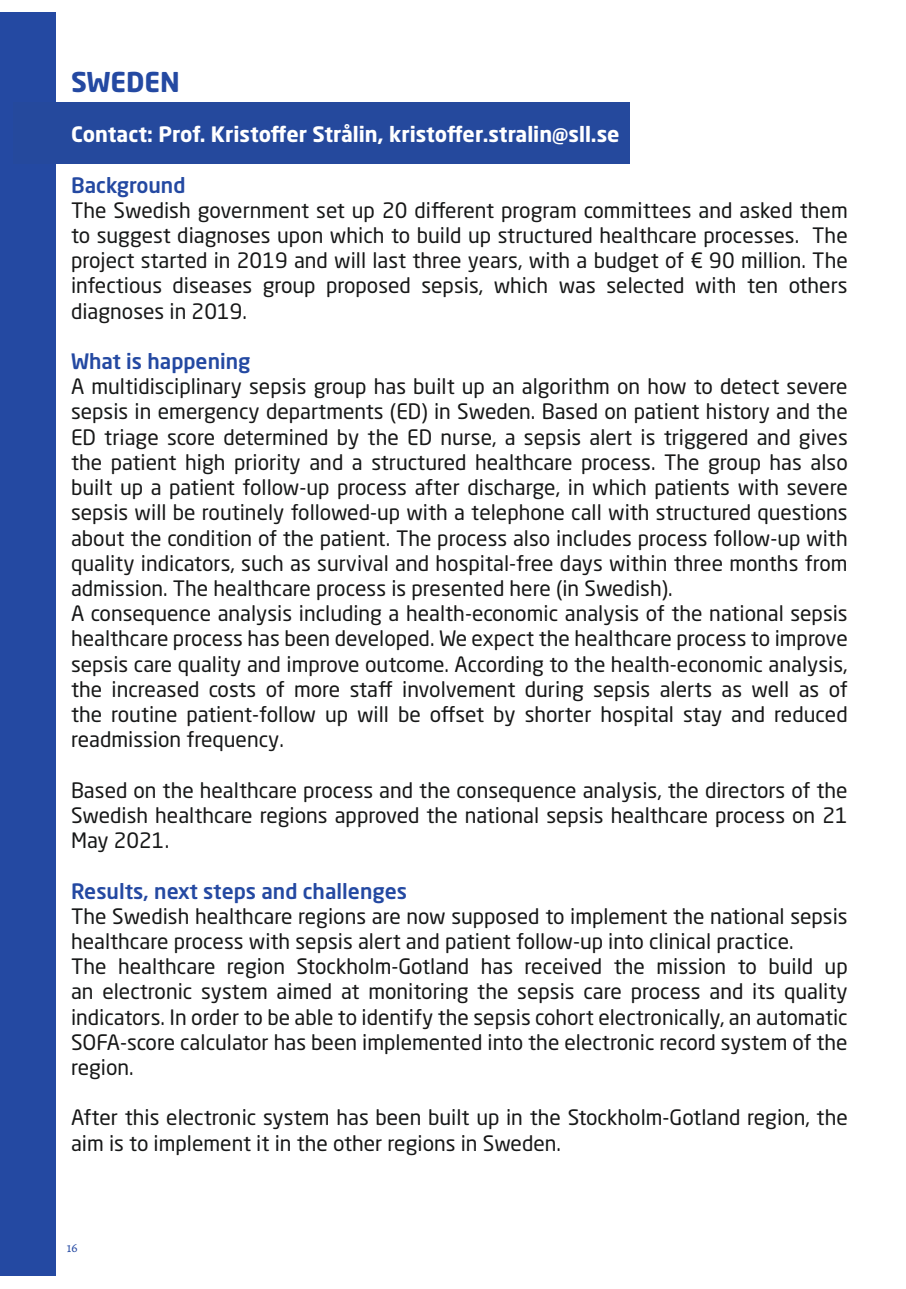
<style>
.page{position:relative;width:906px;height:1289px;background:#fff}
.page>*{position:absolute;margin:0;border:0;box-sizing:border-box;transform-origin:0 0}
.t1{font:700 27px "Neo Sans W1 G";color:#2449a2}
.t2{font:21px/25.2px "Neo Sans W1 G";color:#171818;text-align:justify}
.t3{font:700 21px "Neo Sans W1 G";color:#fff}
.t4{font:500 21px "Neo Sans W1 G";color:#2449a2}
.t5{font:13.5px "Alegreya";color:#2449a2}
</style>
<div class="page">
<div style="left:0;top:13px;width:55px;height:1263px;background:#2449a2"></div>
<div style="left:13px;top:102px;width:616px;height:62px;background:#25499d"></div>
<p class="t1" style="left:71px;top:64px;width:110px">SWEDEN</p>
<p class="t3" style="left:71px;top:121px;width:550px">Contact: Prof. Kristoffer Strålin, kristoffer.stralin@sll.se</p>
<p class="t4" style="left:71px;top:171px;width:116px">Background</p>
<p class="t2" style="left:71px;top:197px;width:778px">The Swedish government set up 20 different program committees and asked them to suggest diagnoses upon which to build up structured healthcare processes. The project started in 2019 and will last three years, with a budget of € 90 million. The infectious diseases group proposed sepsis, which was selected with ten others diagnoses in 2019.</p>
<p class="t4" style="left:71px;top:348px;width:181px">What is happening</p>
<p class="t2" style="left:71px;top:373px;width:778px">A multidisciplinary sepsis group has built up an algorithm on how to detect severe sepsis in emergency departments (ED) in Sweden. Based on patient history and the ED triage score determined by the ED nurse, a sepsis alert is triggered and gives the patient high priority and a structured healthcare process. The group has also built up a patient follow-up process after discharge, in which patients with severe sepsis will be routinely followed-up with a telephone call with structured questions about the condition of the patient. The process also includes process follow-up with quality indicators, such as survival and hospital-free days within three months from admission. The healthcare process is presented here (in Swedish).</p>
<p class="t2" style="left:71px;top:600px;width:778px">A consequence analysis including a health-economic analysis of the national sepsis healthcare process has been developed. We expect the healthcare process to improve sepsis care quality and improve outcome. According to the health-economic analysis, the increased costs of more staff involvement during sepsis alerts as well as of the routine patient-follow up will be offset by shorter hospital stay and reduced readmission frequency.</p>
<p class="t2" style="left:71px;top:777px;width:778px">Based on the healthcare process and the consequence analysis, the directors of the Swedish healthcare regions approved the national sepsis healthcare process on 21<br>May 2021.</p>
<p class="t4" style="left:71px;top:877px;width:337px">Results, next steps and challenges</p>
<p class="t2" style="left:71px;top:903px;width:778px">The Swedish healthcare regions are now supposed to implement the national sepsis healthcare process with sepsis alert and patient follow-up into clinical practice.</p>
<p class="t2" style="left:71px;top:953px;width:778px">The healthcare region Stockholm-Gotland has received the mission to build up an electronic system aimed at monitoring the sepsis care process and its quality indicators. In order to be able to identify the sepsis cohort electronically, an automatic SOFA-score calculator has been implemented into the electronic record system of the region.</p>
<p class="t2" style="left:71px;top:1104px;width:778px">After this electronic system has been built up in the Stockholm-Gotland region, the aim is to implement it in the other regions in Sweden.</p>
<p class="t5" style="left:67px;top:1239px;width:12px">16</p>
</div>
